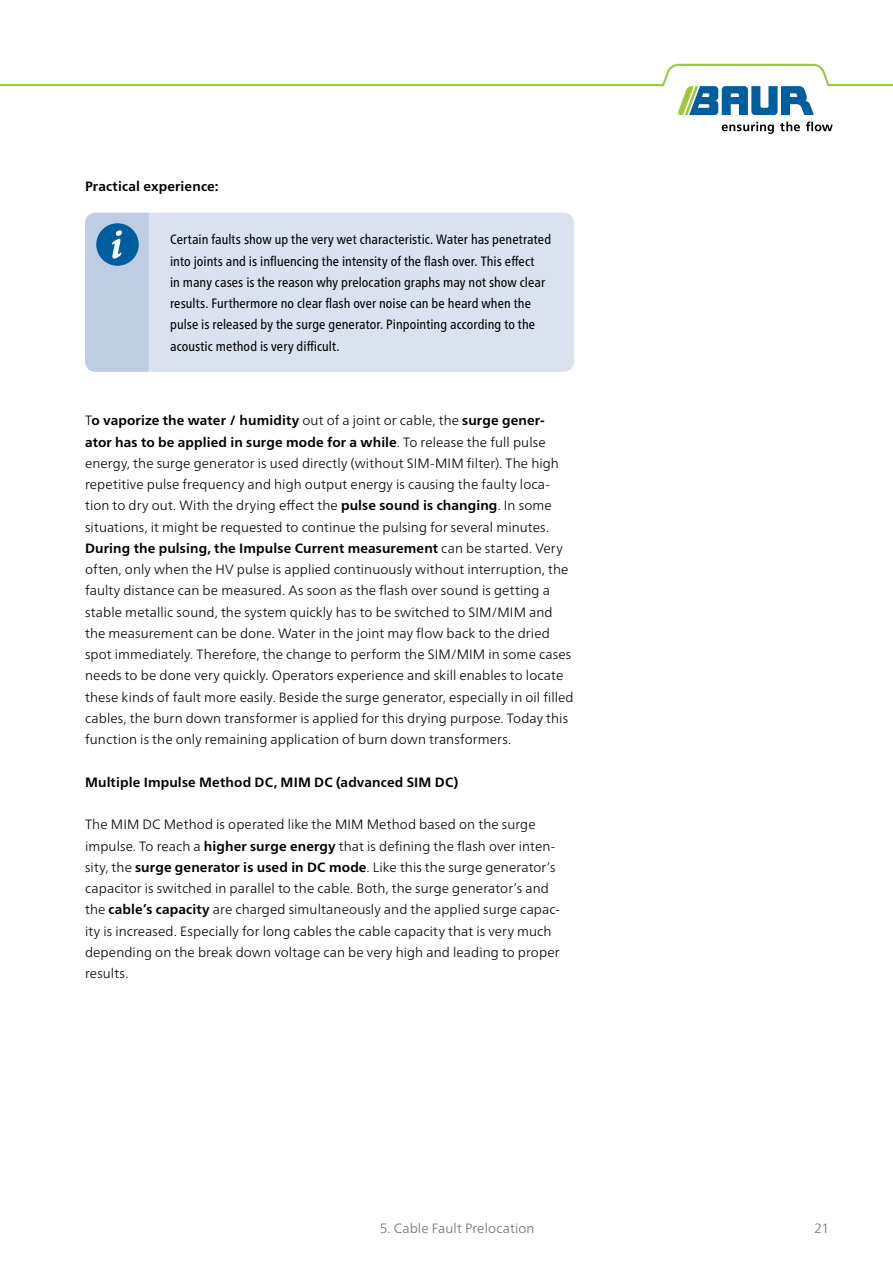
<style>
.page{position:relative;width:893px;height:1263px;background:#fff}
.page>*{position:absolute;margin:0;border:0;box-sizing:border-box;transform-origin:0 0}
.t1{font:300 13.5px/21.3px "Frutiger Neue LTW1 G";letter-spacing:.01em;color:#000}
.t2{font:condensed 13.5px/21.3px "Frutiger Neue LTW1 G";letter-spacing:.005em;color:#000}
.t3{font:700 13.5px "Frutiger Neue LTW1 G";letter-spacing:.01em;color:#000}
.t4{font:300 13.5px "Frutiger Neue LTW1 G";letter-spacing:.01em;color:#6d6e71}
.s1{font-weight:700}
</style>
<div class="page">
<svg style="left:722px;top:122px;width:52px;height:12px"></svg>
<svg style="left:780px;top:122px;width:20px;height:9px"></svg>
<svg style="left:806px;top:122px;width:27px;height:9px"></svg>
<svg style="left:0;top:64px;width:893px;height:51px"></svg>
<div style="left:149px;top:213px;width:425px;height:159px;background:#dbe2ef"></div>
<svg style="left:85px;top:213px;width:64px;height:159px;background:#a7c0db"></svg>
<p class="t3" style="left:85px;top:177px;width:135px">Practical experience:</p>
<p class="t2" style="left:170px;top:228px;width:382px">Certain faults show up the very wet characteristic. Water has penetrated into joints and is influencing the intensity of the flash over. This effect<br>in many cases is the reason why prelocation graphs may not show clear results. Furthermore no clear flash over noise can be heard when the pulse is released by the surge generator. Pinpointing according to the acoustic method is very difficult.</p>
<p class="t1" style="left:85px;top:409px;width:490px">T<span class="s1">o vaporize the water / humidity</span> out of a joint or cable, the <span class="s1">surge gener&shy;ator has to be applied in surge mode for a while</span>. To release the full pulse energy, the surge generator is used directly (without SIM-MIM filter). The high repetitive pulse frequency and high output energy is causing the faulty loca&shy;tion to dry out. With the drying effect the <span class="s1">pulse sound is changing</span>. In some situations, it might be requested to continue the pulsing for several minutes.<br><span class="s1">During the pulsing, the Impulse Current measurement</span> can be started. Very often, only when the HV pulse is applied continuously without interruption, the faulty distance can be measured. As soon as the flash over sound is getting a stable metallic sound, the system quickly has to be switched to SIM/MIM and the measurement can be done. Water in the joint may flow back to the dried spot immediately. Therefore, the change to perform the SIM/MIM in some cases needs to be done very quickly. Operators experience and skill enables to locate these kinds of fault more easily. Beside the surge generator, especially in oil filled cables, the burn down transformer is applied for this drying purpose. Today this function is the only remaining application of burn down transformers.</p>
<p class="t3" style="left:85px;top:772px;width:375px">Multiple Impulse Method DC, MIM DC (advanced SIM DC)</p>
<p class="t1" style="left:85px;top:813px;width:476px">The MIM DC Method is operated like the MIM Method based on the surge impulse. To reach a <span class="s1">higher surge energy</span> that is defining the flash over inten&shy;sity, the <span class="s1">surge generator is used in DC mode</span>. Like this the surge generator’s capacitor is switched in parallel to the cable. Both, the surge generator’s and the <span class="s1">cable’s capacity</span> are charged simultaneously and the applied surge capac&shy;ity is increased. Especially for long cables the cable capacity that is very much depending on the break down voltage can be very high and leading to proper results.</p>
<p class="t4" style="left:380px;top:1218px;width:156px">5. Cable Fault Prelocation</p>
<p class="t4" style="left:814px;top:1218px;width:17px">21</p>
</div>
